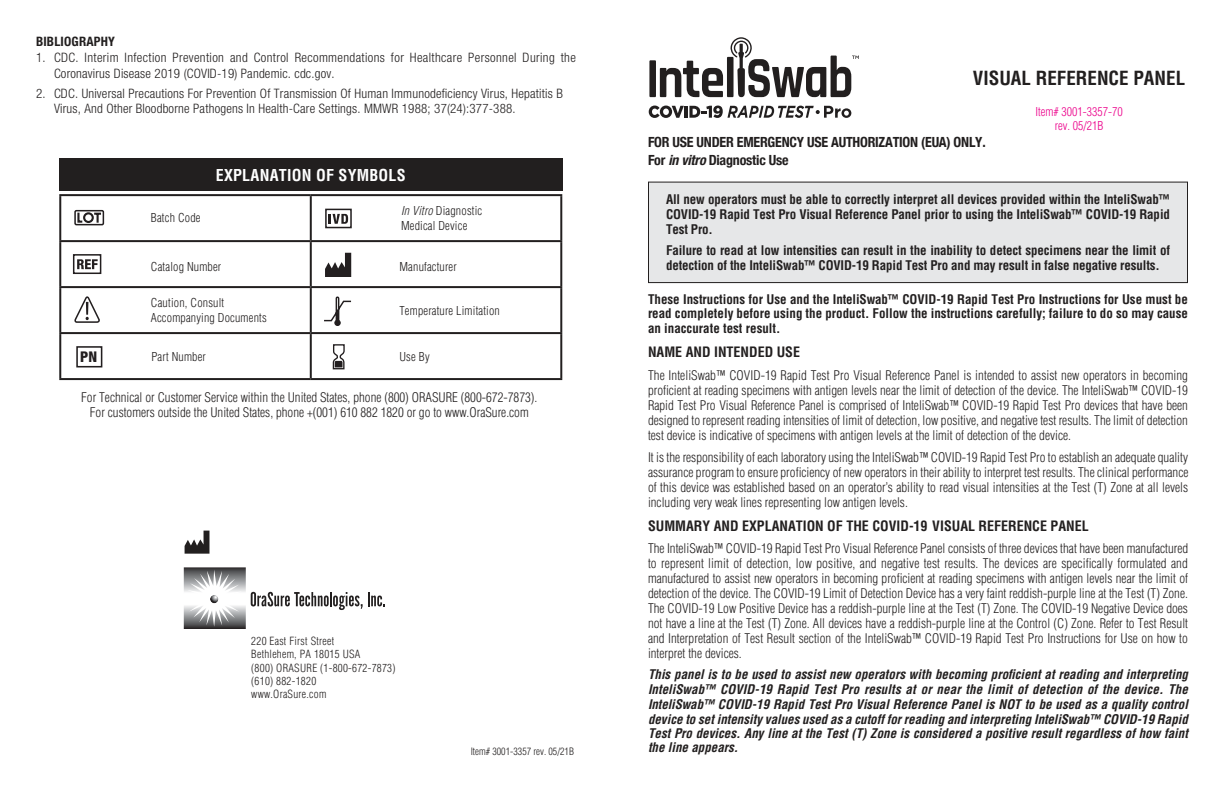
<style>
.page{position:relative;width:1224px;height:792px;background:#fff}
.page>*{position:absolute;margin:0;border:0;box-sizing:border-box;transform-origin:0 0}
.t1{font:700 condensed 19px "Helvetica LT";color:#221f1f}
.t2{font:700 condensed 16px "Helvetica LT";letter-spacing:.015em;color:#fff}
.t3{font:800 condensed 14.8px "Helvetica Neue";color:#221e1f}
.t4{font:700 condensed 14px "Helvetica LT";color:#221f1f}
.t5{font:700 condensed 14px/17.2px "Helvetica Neue";letter-spacing:-.015em;color:#221f1f}
.t6{font:300 condensed 13px/15px "Helvetica LT";color:#221f1f;text-align:justify}
.t7{font:700 condensed 13px/15px "Helvetica LT";letter-spacing:-.01em;color:#221f1f;text-align:justify}
.t8{font:italic 700 condensed 13px/14.6px "Helvetica LT";color:#221f1f;text-align:justify}
.t9{font:300 condensed 13px/15.6px "Helvetica Neue";letter-spacing:.015em;color:#221f1f}
.t10{font:700 condensed 13px "Helvetica Neue";letter-spacing:.015em;color:#221f1f}
.t11{font:300 condensed 12px/14.4px "Helvetica LT";letter-spacing:.015em;color:#221f1f}
.t12{font:300 condensed 12px/14.4px "Helvetica LT";color:#ec008b;text-align:center}
.t13{font:300 condensed 11px/13.2px "Helvetica LT";letter-spacing:.025em;color:#221f1f}
.t14{font:300 condensed 10px "Helvetica LT";color:#221f1f}
.s1{font-style:italic}
</style>
<div class="page">
<div style="left:649px;top:182px;width:539px;height:101px;background:#e6e7e8"></div>
<div style="left:648px;top:182px;width:540px;height:101px;border:1px solid #221f1f"></div>
<svg style="left:251px;top:592px;width:134px;height:18px"></svg>
<img style="left:184px;top:567px;width:62px;height:62px">
<svg style="left:186px;top:570px;width:57px;height:57px"></svg>
<svg style="left:185px;top:531px;width:24px;height:23px"></svg>
<div style="left:59px;top:158px;width:503px;height:33px;background:#221f1f"></div>
<svg style="left:61px;top:196px;width:499px;height:182px"></svg>
<hr style="left:59px;top:194px;width:252px;height:2px;background:#221f1f">
<hr style="left:59px;top:196px;width:2px;height:44px;background:#221f1f">
<hr style="left:311px;top:194px;width:251px;height:2px;background:#221f1f">
<hr style="left:310px;top:196px;width:2px;height:44px;background:#221f1f">
<hr style="left:560px;top:196px;width:2px;height:44px;background:#221f1f">
<hr style="left:59px;top:240px;width:252px;height:2px;background:#221f1f">
<hr style="left:59px;top:242px;width:2px;height:44px;background:#221f1f">
<hr style="left:311px;top:240px;width:251px;height:2px;background:#221f1f">
<hr style="left:310px;top:242px;width:2px;height:44px;background:#221f1f">
<hr style="left:560px;top:242px;width:2px;height:44px;background:#221f1f">
<hr style="left:59px;top:286px;width:252px;height:2px;background:#221f1f">
<hr style="left:59px;top:288px;width:2px;height:44px;background:#221f1f">
<hr style="left:311px;top:286px;width:251px;height:2px;background:#221f1f">
<hr style="left:310px;top:288px;width:2px;height:44px;background:#221f1f">
<hr style="left:560px;top:288px;width:2px;height:44px;background:#221f1f">
<hr style="left:59px;top:332px;width:252px;height:2px;background:#221f1f">
<hr style="left:59px;top:334px;width:2px;height:44px;background:#221f1f">
<hr style="left:311px;top:332px;width:251px;height:2px;background:#221f1f">
<hr style="left:310px;top:334px;width:2px;height:44px;background:#221f1f">
<hr style="left:560px;top:334px;width:2px;height:44px;background:#221f1f">
<hr style="left:59px;top:378px;width:252px;height:2px;background:#221f1f">
<hr style="left:311px;top:378px;width:251px;height:2px;background:#221f1f">
<div style="left:74px;top:210px;width:30px;height:15px;border:2px solid #221e1f"></div>
<svg style="left:76px;top:211px;width:27px;height:14px"></svg>
<div style="left:73px;top:254px;width:28px;height:20px;border:2px solid #221e1f"></div>
<svg style="left:77px;top:259px;width:21px;height:10px"></svg>
<svg style="left:325px;top:253px;width:26px;height:24px"></svg>
<svg style="left:74px;top:295px;width:27px;height:29px"></svg>
<svg style="left:323px;top:296px;width:30px;height:29px"></svg>
<div style="left:334px;top:320px;width:7px;height:6px;border:1px solid #221e1f;border-radius:50%"></div>
<svg style="left:332px;top:344px;width:14px;height:26px"></svg>
<svg style="left:75px;top:336px;width:59px;height:41px"></svg>
<div style="left:76px;top:346px;width:26px;height:21px;border:2px solid #221e1f"></div>
<div style="left:325px;top:209px;width:27px;height:19px;border:2px solid #221e1f"></div>
<svg style="left:329px;top:214px;width:19px;height:10px"></svg>
<div style="left:649px;top:60px;width:7px;height:37px;background:#221f1f"></div>
<svg style="left:660px;top:61px;width:63px;height:36px"></svg>
<div style="left:727px;top:57px;width:7px;height:40px;background:#221f1f"></div>
<svg style="left:730px;top:37px;width:129px;height:60px"></svg>
<svg style="left:649px;top:106px;width:202px;height:12px"></svg>
<p class="t10" style="left:36px;top:34px;width:80px">BIBLIOGRAPHY</p>
<p class="t9" style="left:54px;top:51px;width:523px;text-indent:-18px">1. CDC. Interim Infection Prevention and Control Recommendations for Healthcare Personnel During the<br>Coronavirus Disease 2019 (COVID-19) Pandemic. cdc.gov.</p>
<p class="t9" style="left:54px;top:86px;width:510px;text-indent:-18px">2. CDC. Universal Precautions For Prevention Of Transmission Of Human Immunodeficiency Virus, Hepatitis B<br>Virus, And Other Bloodborne Pathogens In Health-Care Settings. MMWR 1988; 37(24):377-388.</p>
<p class="t2" style="left:216px;top:169px;width:191px">EXPLANATION OF SYMBOLS</p>
<p class="t11" style="left:401px;top:205px;width:83px"><span class="s1">In Vitro</span> Diagnostic<br>Medical Device</p>
<p class="t11" style="left:151px;top:211px;width:51px">Batch Code</p>
<p class="t11" style="left:151px;top:261px;width:72px">Catalog Number</p>
<p class="t11" style="left:399px;top:260px;width:59px">Manufacturer</p>
<p class="t11" style="left:151px;top:297px;width:117px">Caution, Consult<br>Accompanying Documents</p>
<p class="t11" style="left:399px;top:305px;width:102px">Temperature Limitation</p>
<p class="t3" style="left:80px;top:349px;width:18px">PN</p>
<p class="t11" style="left:151px;top:351px;width:56px">Part Number</p>
<p class="t11" style="left:399px;top:351px;width:32px">Use By</p>
<p class="t6" style="left:81px;top:390px;width:458px;line-height:15.6px;text-align:center">For Technical or Customer Service within the United States, phone (800) ORASURE (800-672-7873).<br>For customers outside the United States, phone +(001) 610 882 1820 or go to www.OraSure.com</p>
<p class="t13" style="left:251px;top:635px;width:146px">220 East First Street<br>Bethlehem, PA 18015 USA<br>(800) ORASURE (1-800-672-7873) (610) 882-1820<br>www.OraSure.com</p>
<p class="t14" style="left:471px;top:747px;width:105px">Item# 3001-3357 rev. 05/21B</p>
<h1 class="t1" style="left:973px;top:70px;width:214px">VISUAL REFERENCE PANEL</h1>
<p class="t12" style="left:1035px;top:105px;width:89px">Item# 3001-3357-70 rev. 05/21B</p>
<p class="t5" style="left:648px;top:135px;width:339px">FOR USE UNDER EMERGENCY USE AUTHORIZATION (EUA) ONLY.<br>For <span class="s1">in vitro</span> Diagnostic Use</p>
<p class="t7" style="left:666px;top:193px;width:506px">All new operators must be able to correctly interpret all devices provided within the InteliSwab™ COVID-19 Rapid Test Pro Visual Reference Panel prior to using the InteliSwab™ COVID-19 Rapid Test Pro.</p>
<p class="t7" style="left:666px;top:244px;width:506px">Failure to read at low intensities can result in the inability to detect specimens near the limit of detection of the InteliSwab™ COVID-19 Rapid Test Pro and may result in false negative results.</p>
<p class="t7" style="left:648px;top:294px;width:542px;line-height:14.4px">These Instructions for Use and the InteliSwab™ COVID-19 Rapid Test Pro Instructions for Use must be read completely before using the product. Follow the instructions carefully; failure to do so may cause an inaccurate test result.</p>
<p class="t4" style="left:648px;top:347px;width:154px">NAME AND INTENDED USE</p>
<p class="t6" style="left:648px;top:368px;width:542px">The InteliSwab™ COVID-19 Rapid Test Pro Visual Reference Panel is intended to assist new operators in becoming proficient at reading specimens with antigen levels near the limit of detection of the device. The InteliSwab™ COVID-19<br>Rapid Test Pro Visual Reference Panel is comprised of InteliSwab™ COVID-19 Rapid Test Pro devices that have been designed to represent reading intensities of limit of detection, low positive, and negative test results. The limit of detection test device is indicative of specimens with antigen levels at the limit of detection of the device.</p>
<p class="t6" style="left:648px;top:451px;width:542px">It is the responsibility of each laboratory using the InteliSwab™ COVID-19 Rapid Test Pro to establish an adequate quality assurance program to ensure proficiency of new operators in their ability to interpret test results. The clinical performance of this device was established based on an operator’s ability to read visual intensities at the Test (T) Zone at all levels including very weak lines representing low antigen levels.</p>
<p class="t4" style="left:648px;top:520px;width:442px">SUMMARY AND EXPLANATION OF THE COVID-19 VISUAL REFERENCE PANEL</p>
<p class="t6" style="left:648px;top:542px;width:542px">The InteliSwab™ COVID-19 Rapid Test Pro Visual Reference Panel consists of three devices that have been manufactured to represent limit of detection, low positive, and negative test results. The devices are specifically formulated and manufactured to assist new operators in becoming proficient at reading specimens with antigen levels near the limit of detection of the device. The COVID-19 Limit of Detection Device has a very faint reddish-purple line at the Test (T) Zone.<br>The COVID-19 Low Positive Device has a reddish-purple line at the Test (T) Zone. The COVID-19 Negative Device does not have a line at the Test (T) Zone. All devices have a reddish-purple line at the Control (C) Zone. Refer to Test Result and Interpretation of Test Result section of the InteliSwab™ COVID-19 Rapid Test Pro Instructions for Use on how to interpret the devices.</p>
<p class="t8" style="left:648px;top:668px;width:542px">This panel is to be used to assist new operators with becoming proficient at reading and interpreting InteliSwab™ COVID-19 Rapid Test Pro results at or near the limit of detection of the device. The InteliSwab™ COVID-19 Rapid Test Pro Visual Reference Panel is NOT to be used as a quality control device to set intensity values used as a cutoff for reading and interpreting InteliSwab™ COVID-19 Rapid Test Pro devices. Any line at the Test (T) Zone is considered a positive result regardless of how faint the line appears.</p>
</div>
